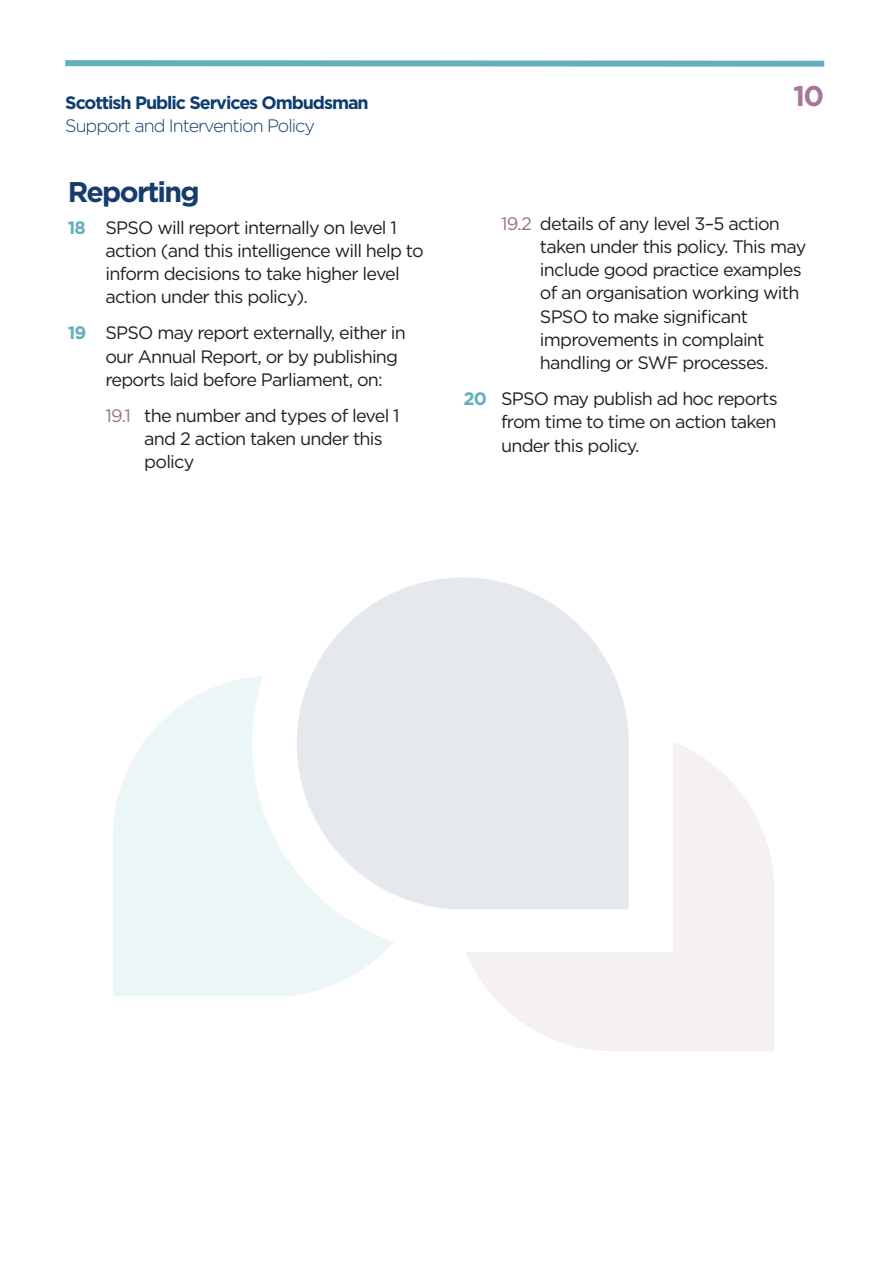
<style>
.page{position:relative;width:893px;height:1263px;background:#fff}
.page>*{position:absolute;margin:0;border:0;box-sizing:border-box;transform-origin:0 0}
.t1{font:700 28.5px "Gotham";letter-spacing:-.06em;color:#163c6d}
.t2{font:700 28.5px "Gotham";color:#a5789b}
.t3{font:18px/23.2px "Gotham";letter-spacing:-.045em;color:#231f20}
.t4{font:700 18px "Gotham";letter-spacing:-.06em;color:#0e3c70}
.t5{font:300 18px "Gotham";letter-spacing:-.055em;color:#0e3c70}
.s1{font-weight:700;color:#62b0bc}
.s2{color:#9d7090}
</style>
<div class="page">
<svg style="left:65px;top:60px;width:760px;height:7px;background:#78bbc5"></svg>
<svg style="left:311px;top:577px;width:318px;height:332px;fill:#e5e9ee"></svg>
<svg style="left:465px;top:741px;width:309px;height:310px;fill:#f5f0f3"></svg>
<svg style="left:113px;top:676px;width:281px;height:320px;fill:#edf6f7"></svg>
<p class="t4" style="left:65px;top:96px;width:305px">Scottish Public Services Ombudsman</p>
<p class="t5" style="left:65px;top:119px;width:251px">Support and Intervention Policy</p>
<h1 class="t1" style="left:68px;top:182px;width:133px">Reporting</h1>
<p class="t3" style="left:105px;top:217px;width:320px;text-indent:-38px"><span class="s1">18</span> SPSO will report internally on level 1 action (and this intelligence will help to inform decisions to take higher level action under this policy).</p>
<p class="t3" style="left:105px;top:323px;width:302px;text-indent:-38px"><span class="s1">19</span> SPSO may report externally, either in our Annual Report, or by publishing reports laid before Parliament, on:</p>
<p class="t3" style="left:144px;top:405px;width:257px;text-indent:-39px"><span class="s2">19.1</span> the number and types of level 1 and 2 action taken under this policy</p>
<h1 class="t2" style="left:793px;top:86px;width:33px">10</h1>
<p class="t3" style="left:540px;top:213px;width:268px;text-indent:-39px"><span class="s2">19.2</span> details of any level 3–5 action taken under this policy. This may include good practice examples of an organisation working with<br>SPSO to make significant improvements in complaint handling or SWF processes.</p>
<p class="t3" style="left:501px;top:389px;width:278px;text-align:justify;text-indent:-38px"><span class="s1">20</span> SPSO may publish ad hoc reports from time to time on action taken under this policy.</p>
</div>
